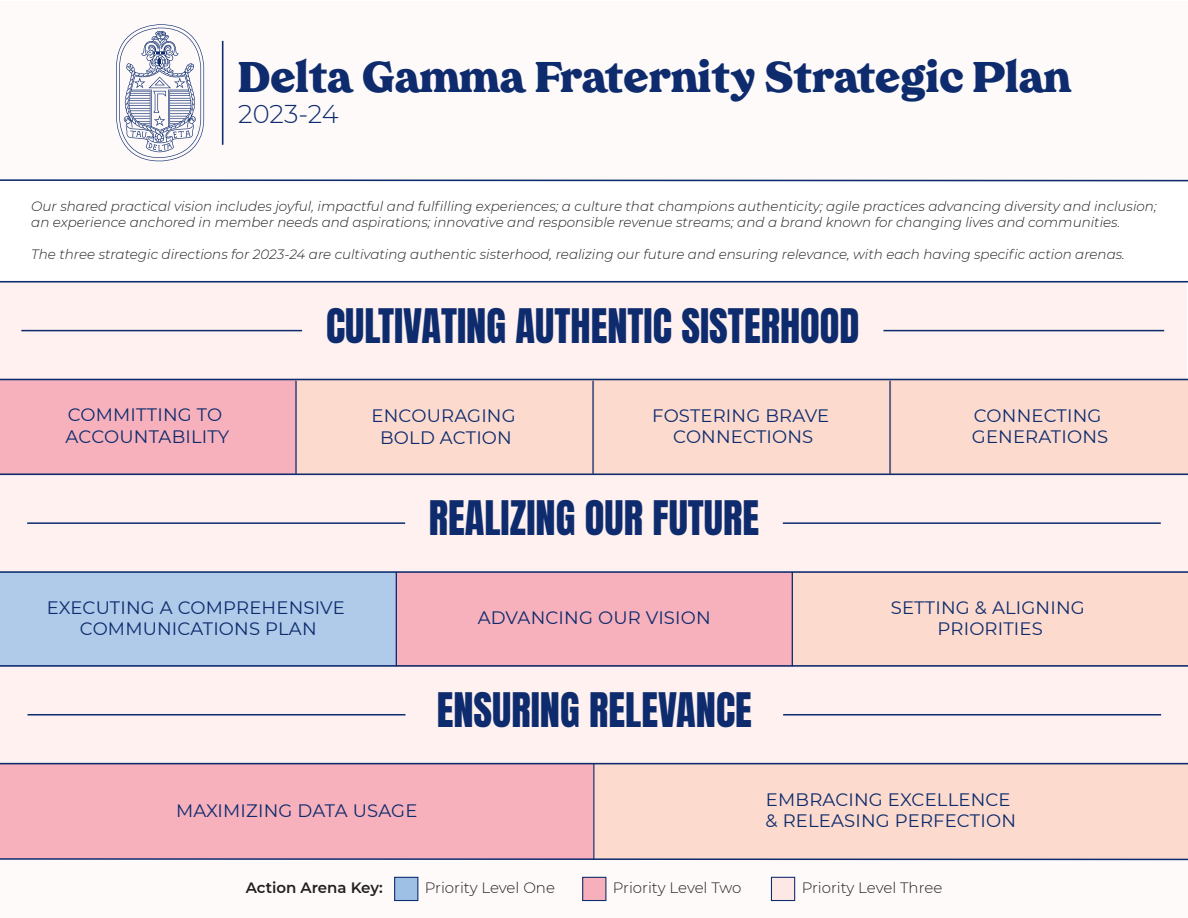
<style>
.page{position:relative;width:1188px;height:918px;background:#fff}
.page>*{position:absolute;margin:0;border:0;box-sizing:border-box;transform-origin:0 0}
.t1{font:900 42.9px "Tropiline";color:#0d2b6d}
.t2{font:40.5px "Anton";color:#0d2b6d}
.t3{font:300 25.8px "Montserrat";color:#0d2b6d}
.t4{font:18px/21.6px "Montserrat";letter-spacing:.01em;color:#0d2b6d;text-align:center}
.t5{font:300 15px "Montserrat";letter-spacing:-.01em;color:#231f20}
.t6{font:600 15px "Montserrat";color:#231f20}
.t7{font:italic 300 13.5px/16.2px "Montserrat";color:#231f20}
</style>
<div class="page">
<div style="left:594px;top:764px;width:594px;height:95px;background:#fcdace"></div>
<div style="left:0;top:764px;width:594px;height:95px;background:#f7b1bc"></div>
<div style="left:0;top:572px;width:396px;height:94px;background:#b0cae9"></div>
<div style="left:396px;top:572px;width:396px;height:94px;background:#f7b1bc"></div>
<div style="left:792px;top:572px;width:396px;height:94px;background:#fcdace"></div>
<div style="left:0;top:665px;width:1188px;height:99px;background:#fef1ef"></div>
<hr style="left:27px;top:714px;width:378px;height:2px;background:#0d2b6d">
<hr style="left:783px;top:714px;width:378px;height:2px;background:#0d2b6d">
<div style="left:0;top:379px;width:296px;height:95px;background:#f7b1bc"></div>
<div style="left:890px;top:379px;width:298px;height:95px;background:#fcdace"></div>
<div style="left:593px;top:379px;width:298px;height:95px;background:#fcdace"></div>
<div style="left:0;top:1px;width:1188px;height:179px;background:#fefafa"></div>
<div style="left:0;top:860px;width:1188px;height:58px;background:#fefafa"></div>
<div style="left:296px;top:380px;width:298px;height:95px;background:#fcdace"></div>
<hr style="left:593px;top:764px;width:1px;height:96px;background:#0d2b6d">
<hr style="left:396px;top:572px;width:1px;height:94px;background:#0d2b6d">
<hr style="left:792px;top:572px;width:1px;height:94px;background:#0d2b6d">
<hr style="left:295px;top:381px;width:2px;height:93px;background:#0d2b6d">
<hr style="left:592px;top:381px;width:2px;height:93px;background:#0d2b6d">
<hr style="left:889px;top:381px;width:2px;height:93px;background:#0d2b6d">
<div style="left:0;top:281px;width:1188px;height:99px;background:#fef1ef"></div>
<svg style="left:0;top:857px;width:1188px;height:4px"></svg>
<div style="left:394px;top:877px;width:24px;height:24px;background:#9ec0e5;border:1px solid #0d2b6d"></div>
<div style="left:583px;top:877px;width:23px;height:24px;background:#f7b0bb"></div>
<div style="left:582px;top:877px;width:24px;height:24px;border:1px solid #0d2b6d"></div>
<div style="left:771px;top:877px;width:24px;height:24px;background:#fde8e5"></div>
<div style="left:771px;top:877px;width:24px;height:24px;border:1px solid #0d2b6d"></div>
<hr style="left:21px;top:330px;width:281px;height:1px;background:#0d2b6d">
<hr style="left:883px;top:330px;width:281px;height:1px;background:#0d2b6d">
<svg style="left:116px;top:24px;width:88px;height:137px"></svg>
<hr style="left:222px;top:41px;width:1px;height:104px;background:#0d2b6d">
<svg style="left:0;top:179px;width:1188px;height:3px;background:#7e8db0"></svg>
<div style="left:0;top:474px;width:1188px;height:99px;background:#fef1ef"></div>
<hr style="left:27px;top:522px;width:378px;height:2px;background:#0d2b6d">
<hr style="left:783px;top:522px;width:378px;height:2px;background:#0d2b6d">
<h1 class="t1" style="left:238px;top:52px;width:834px">Delta Gamma Fraternity Strategic Plan</h1>
<h3 class="t3" style="left:238px;top:96px;width:102px">2023-24</h3>
<p class="t7" style="left:31px;top:197px;width:1127px">Our shared practical vision includes joyful, impactful and fulfilling experiences; a culture that champions authenticity; agile practices advancing diversity and inclusion; an experience anchored in member needs and aspirations; innovative and responsible revenue streams; and a brand known for changing lives and communities.</p>
<p class="t7" style="left:31px;top:246px;width:1095px">The three strategic directions for 2023-24 are cultivating authentic sisterhood, realizing our future and ensuring relevance, with each having specific action arenas.</p>
<h2 class="t2" style="left:326px;top:305px;width:535px">CULTIVATING AUTHENTIC SISTERHOOD</h2>
<h3 class="t4" style="left:66px;top:403px;width:165px;text-align:left">COMMITTING TO<br>ACCOUNTABILITY</h3>
<h3 class="t4" style="left:372px;top:405px;width:146px">ENCOURAGING<br>BOLD ACTION</h3>
<h3 class="t4" style="left:652px;top:404px;width:179px">FOSTERING BRAVE<br>CONNECTIONS</h3>
<h3 class="t4" style="left:972px;top:404px;width:138px;text-align:left">CONNECTING<br>GENERATIONS</h3>
<h2 class="t2" style="left:429px;top:498px;width:332px">REALIZING OUR FUTURE</h2>
<h3 class="t4" style="left:47px;top:596px;width:299px">EXECUTING A COMPREHENSIVE<br>COMMUNICATIONS PLAN</h3>
<h3 class="t4" style="left:478px;top:607px;width:234px">ADVANCING OUR VISION</h3>
<h3 class="t4" style="left:891px;top:596px;width:195px">SETTING &amp; ALIGNING<br>PRIORITIES</h3>
<h2 class="t2" style="left:437px;top:689px;width:317px">ENSURING RELEVANCE</h2>
<h3 class="t4" style="left:176px;top:799px;width:243px">MAXIMIZING DATA USAGE</h3>
<h3 class="t4" style="left:766px;top:788px;width:252px;text-align:left">EMBRACING EXCELLENCE &amp; RELEASING PERFECTION</h3>
<p class="t6" style="left:246px;top:877px;width:139px">Action Arena Key:</p>
<p class="t5" style="left:425px;top:878px;width:132px">Priority Level One</p>
<p class="t5" style="left:613px;top:878px;width:130px">Priority Level Two</p>
<p class="t5" style="left:802px;top:878px;width:142px">Priority Level Three</p>
</div>
